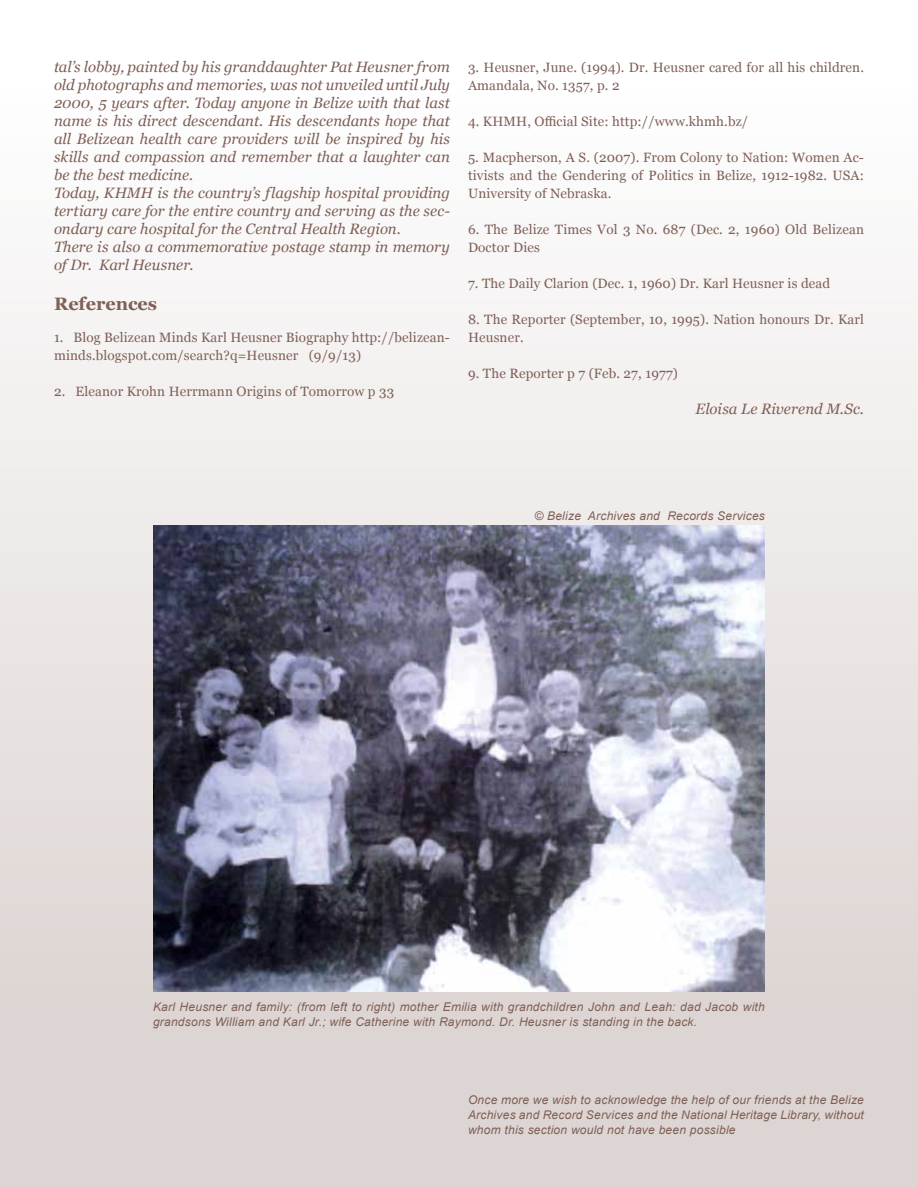
<style>
.page{position:relative;width:918px;height:1188px;background:#fff}
.page>*{position:absolute;margin:0;border:0;box-sizing:border-box;transform-origin:0 0}
.t1{font:700 18px "Georgia";color:#7f6056}
.t2{font:italic 15px/18px "Georgia";color:#7f6056}
.t3{font:13.5px/18px "Georgia";letter-spacing:.01em;color:#7f6056}
.t4{font:italic 12px/15px "Arial";letter-spacing:.02em;color:#7f6056;text-align:justify}
</style>
<div class="page">
<div style="left:0;top:0;width:918px;height:1188px;background:linear-gradient(to bottom,#fff,#d8cfcd)"></div>
<img style="left:154px;top:525px;width:610px;height:467px">
<p class="t2" style="left:54px;top:57px;width:398px">tal’s lobby, painted by his granddaughter Pat Heusner from old photographs and memories, was not unveiled until July 2000, 5 years after. Today anyone in Belize with that last name is his direct descendant. His descendants hope that all Belizean health care providers will be inspired by his skills and compassion and remember that a laughter can be the best medicine.<br>Today, KHMH is the country’s flagship hospital providing tertiary care for the entire country and serving as the sec&shy;ondary care hospital for the Central Health Region.<br>There is also a commemorative postage stamp in memory of Dr. Karl Heusner.</p>
<h1 class="t1" style="left:54px;top:290px;width:105px">References</h1>
<p class="t3" style="left:54px;top:328px;width:397px">1. Blog Belizean Minds Karl Heusner Biography http://belizean&shy;minds.blogspot.com/search?q=Heusner (9/9/13)</p>
<p class="t3" style="left:54px;top:382px;width:342px">2. Eleanor Krohn Herrmann Origins of Tomorrow p 33</p>
<p class="t3" style="left:468px;top:58px;width:398px">3. Heusner, June. (1994). Dr. Heusner cared for all his children.<br>Amandala, No. 1357, p. 2</p>
<p class="t3" style="left:468px;top:112px;width:282px">4. KHMH, Official Site: http://www.khmh.bz/</p>
<p class="t3" style="left:468px;top:148px;width:397px;text-align:justify">5. Macpherson, A S. (2007). From Colony to Nation: Women Ac&shy;tivists and the Gendering of Politics in Belize, 1912-1982. USA:<br>University of Nebraska.</p>
<p class="t3" style="left:468px;top:220px;width:397px">6. The Belize Times Vol 3 No. 687 (Dec. 2, 1960) Old Belizean<br>Doctor Dies</p>
<p class="t3" style="left:468px;top:274px;width:364px">7. The Daily Clarion (Dec. 1, 1960) Dr. Karl Heusner is dead</p>
<p class="t3" style="left:468px;top:310px;width:398px">8. The Reporter (September, 10, 1995). Nation honours Dr. Karl<br>Heusner.</p>
<p class="t3" style="left:468px;top:364px;width:211px">9. The Reporter p 7 (Feb. 27, 1977)</p>
<p class="t2" style="left:696px;top:399px;width:170px">Eloisa Le Riverend M.Sc.</p>
<p class="t4" style="left:534px;top:509px;width:232px">© Belize Archives and Records Services</p>
<p class="t4" style="left:153px;top:999px;width:613px">Karl Heusner and family: (from left to right) mother Emilia with grandchildren John and Leah: dad Jacob with grandsons William and Karl Jr.; wife Catherine with Raymond. Dr. Heusner is standing in the back.</p>
<p class="t4" style="left:468px;top:1092px;width:398px">Once more we wish to acknowledge the help of our friends at the Belize Archives and Record Services and the National Heritage Library, without whom this section would not have been possible</p>
</div>
